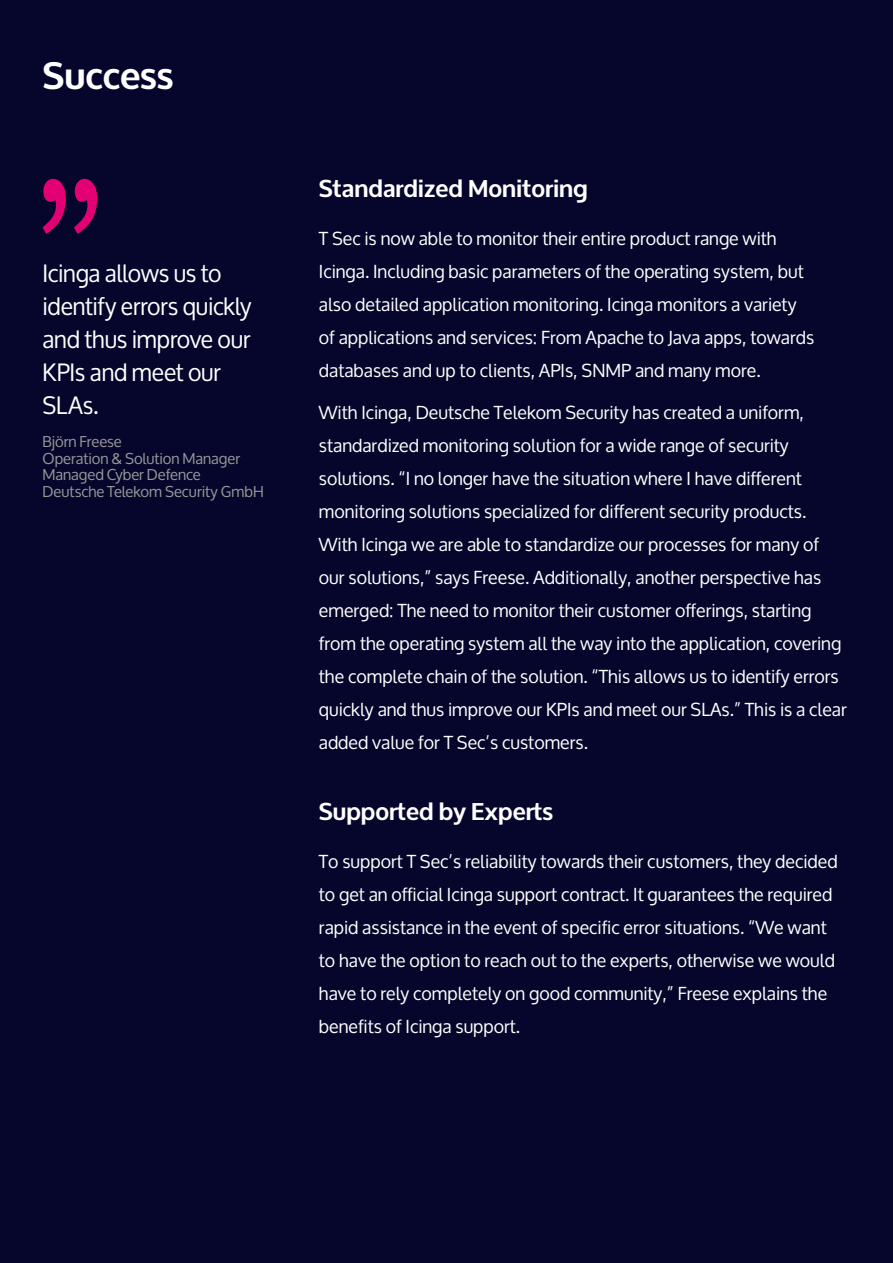
<style>
.page{position:relative;width:893px;height:1263px;background:#06062c}
.page>*{position:absolute;margin:0;border:0;box-sizing:border-box;transform-origin:0 0}
.t1{font:700 37.5px "Oxygen";color:#fff}
.t2{font:24px/33px "Oxygen";letter-spacing:-.01em;color:#fff}
.t3{font:700 24px "Oxygen";color:#fff}
.t4{font:18px/33px "Oxygen";color:#fff}
.t5{font:15px/16.5px "Oxygen";color:#999}
</style>
<div class="page">
<svg style="left:43px;top:179px;width:54px;height:55px"></svg>
<h1 class="t1" style="left:43px;top:52px;width:133px">Success</h1>
<h2 class="t2" style="left:43px;top:257px;width:211px">Icinga allows us to identify errors quickly and thus improve our<br>KPIs and meet our<br>SLAs.</h2>
<p class="t5" style="left:43px;top:434px;width:223px">Björn Freese<br>Operation &amp; Solution Manager<br>Managed Cyber Defence<br>Deutsche Telekom Security GmbH</p>
<h2 class="t3" style="left:319px;top:174px;width:270px">Standardized Monitoring</h2>
<p class="t4" style="left:319px;top:223px;width:497px">T Sec is now able to monitor their entire product range with Icinga. Including basic parameters of the operating system, but also detailed application monitoring. Icinga monitors a variety of applications and services: From Apache to Java apps, towards databases and up to clients, APIs, SNMP and many more.</p>
<p class="t4" style="left:319px;top:396px;width:529px">With Icinga, Deutsche Telekom Security has created a uniform, standardized monitoring solution for a wide range of security solutions. “I no longer have the situation where I have different monitoring solutions specialized for different security products.<br>With Icinga we are able to standardize our processes for many of our solutions,” says Freese. Additionally, another perspective has emerged: The need to monitor their customer offerings, starting from the operating system all the way into the application, covering the complete chain of the solution. “This allows us to identify errors quickly and thus improve our KPIs and meet our SLAs.” This is a clear added value for T Sec’s customers.</p>
<h2 class="t3" style="left:319px;top:797px;width:236px">Supported by Experts</h2>
<p class="t4" style="left:319px;top:846px;width:520px">To support T Sec’s reliability towards their customers, they decided to get an official Icinga support contract. It guarantees the required rapid assistance in the event of specific error situations. “We want to have the option to reach out to the experts, otherwise we would have to rely completely on good community,” Freese explains the benefits of Icinga support.</p>
</div>
